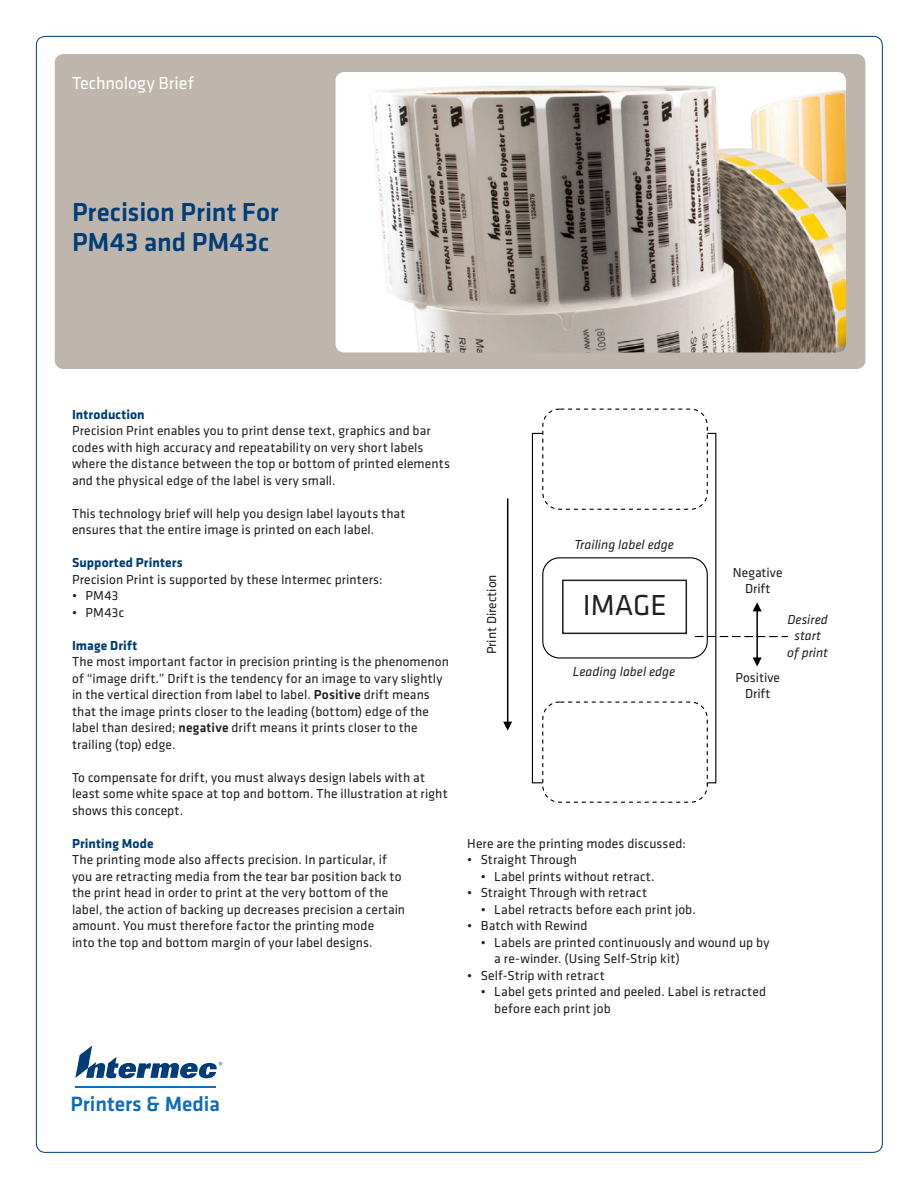
<style>
.page{position:relative;width:918px;height:1188px;background:#fff}
.page>*{position:absolute;margin:0;border:0;box-sizing:border-box;transform-origin:0 0}
.t1{font:30px "Klavika";color:#231f20}
._18_pt_medium__1st_l{font:500 27px/30px "Klavika";color:#003d78}
.t2{font:500 21.45px "Klavika";color:#0f6cb6}
._12_pt__1st_line_ali{font:18px "Klavika";letter-spacing:-.005em;color:#fff}
._9_pt__aligned___BOD{font:13.5px/16.5px "Klavika";letter-spacing:.01em;color:#231f20}
.t3{font:italic 13.5px "Klavika";color:#231f20}
._9_pt_medium__aligne{font:700 13.5px "Klavika";letter-spacing:.01em;color:#003d78}
.s1{font-weight:500}
</style>
<div class="page">
<div style="left:55px;top:54px;width:811px;height:315px;background:#beb6ad;border-radius:9px"></div>
<img style="left:336px;top:72px;width:510px;height:280px">
<svg style="left:75px;top:1045px;width:147px;height:33px"></svg>
<hr style="left:75px;top:1087px;width:141px;height:1px;background:#0f6cb6">
<div style="left:532px;top:433px;width:184px;height:350px;border:1px solid #000"></div>
<div style="left:543px;top:409px;width:164px;height:100px;background:#fff;border-radius:17px"></div>
<div style="left:542px;top:409px;width:166px;height:101px;border:1px dashed #000;border-radius:17px"></div>
<hr style="left:507px;top:499px;width:1px;height:224px;background:#000">
<svg style="left:503px;top:722px;width:9px;height:9px"></svg>
<div style="left:542px;top:557px;width:166px;height:102px;border:1px solid #000;border-radius:17px"></div>
<div style="left:543px;top:702px;width:164px;height:100px;background:#fff;border-radius:17px"></div>
<div style="left:542px;top:702px;width:166px;height:101px;border:1px dashed #000;border-radius:17px"></div>
<svg style="left:695px;top:636px;width:93px;height:1px"></svg>
<hr style="left:756px;top:610px;width:2px;height:27px;background:#000">
<svg style="left:753px;top:602px;width:9px;height:9px"></svg>
<hr style="left:756px;top:637px;width:2px;height:22px;background:#000">
<svg style="left:753px;top:658px;width:9px;height:9px"></svg>
<div style="left:562px;top:580px;width:125px;height:54px;border:2px solid #231f20"></div>
<p class="_12_pt__1st_line_ali" style="left:72px;top:71px;width:124px">Technology Brief</p>
<p class="_18_pt_medium__1st_l" style="left:72px;top:196px;width:208px">Precision Print For<br>PM43 and PM43c</p>
<p class="_9_pt_medium__aligne" style="left:72px;top:404px;width:74px">Introduction</p>
<p class="_9_pt__aligned___BOD" style="left:72px;top:422px;width:380px">Precision Print enables you to print dense text, graphics and bar codes with high accuracy and repeatability on very short labels where the distance between the top or bottom of printed elements and the physical edge of the label is very small.</p>
<p class="_9_pt__aligned___BOD" style="left:72px;top:504px;width:335px">This technology brief will help you design label layouts that ensures that the entire image is printed on each label.</p>
<p class="_9_pt_medium__aligne" style="left:72px;top:553px;width:112px">Supported Printers</p>
<p class="_9_pt__aligned___BOD" style="left:72px;top:570px;width:312px">Precision Print is supported by these Intermec printers:</p>
<p class="_9_pt__aligned___BOD" style="left:72px;top:587px;width:48px">• PM43</p>
<p class="_9_pt__aligned___BOD" style="left:72px;top:603px;width:54px">• PM43c</p>
<p class="_9_pt_medium__aligne" style="left:72px;top:635px;width:67px">Image Drift</p>
<p class="_9_pt__aligned___BOD" style="left:72px;top:653px;width:378px">The most important factor in precision printing is the phenomenon of “image drift.” Drift is the tendency for an image to vary slightly in the vertical direction from label to label. <span class="s1">Positive</span> drift means that the image prints closer to the leading (bottom) edge of the label than desired; <span class="s1">negative</span> drift means it prints closer to the trailing (top) edge.</p>
<p class="_9_pt__aligned___BOD" style="left:72px;top:768px;width:377px">To compensate for drift, you must always design labels with at least some white space at top and bottom. The illustration at right shows this concept.</p>
<p class="_9_pt_medium__aligne" style="left:72px;top:833px;width:83px">Printing Mode</p>
<p class="_9_pt__aligned___BOD" style="left:72px;top:851px;width:335px">The printing mode also affects precision. In particular, if you are retracting media from the tear bar position back to the print head in order to print at the very bottom of the label, the action of backing up decreases precision a certain amount. You must therefore factor the printing mode<br>into the top and bottom margin of your label designs.</p>
<p class="_9_pt__aligned___BOD" style="left:483px;top:654px;width:81px;rotate:-90deg">Print Direction</p>
<p class="t3" style="left:574px;top:536px;width:101px">Trailing label edge</p>
<p class="t1" style="left:583px;top:586px;width:86px">IMAGE</p>
<p class="t3" style="left:573px;top:663px;width:104px">Leading label edge</p>
<p class="_9_pt__aligned___BOD" style="left:733px;top:564px;width:51px">Negative</p>
<p class="_9_pt__aligned___BOD" style="left:745px;top:580px;width:27px">Drift</p>
<p class="_9_pt__aligned___BOD" style="left:736px;top:669px;width:46px">Positive</p>
<p class="_9_pt__aligned___BOD" style="left:745px;top:685px;width:27px">Drift</p>
<p class="t3" style="left:788px;top:611px;width:42px">Desired</p>
<p class="t3" style="left:794px;top:627px;width:28px">start</p>
<p class="t3" style="left:787px;top:644px;width:42px">of print</p>
<p class="_9_pt__aligned___BOD" style="left:467px;top:834px;width:220px">Here are the printing modes discussed:</p>
<p class="_9_pt__aligned___BOD" style="left:467px;top:851px;width:111px">• Straight Through</p>
<p class="_9_pt__aligned___BOD" style="left:481px;top:867px;width:175px">• Label prints without retract.</p>
<p class="_9_pt__aligned___BOD" style="left:467px;top:884px;width:181px">• Straight Through with retract</p>
<p class="_9_pt__aligned___BOD" style="left:481px;top:900px;width:217px">• Label retracts before each print job.</p>
<p class="_9_pt__aligned___BOD" style="left:467px;top:917px;width:122px">• Batch with Rewind</p>
<p class="_9_pt__aligned___BOD" style="left:481px;top:933px;width:290px">• Labels are printed continuously and wound up by</p>
<p class="_9_pt__aligned___BOD" style="left:494px;top:950px;width:187px">a re-winder. (Using Self-Strip kit)</p>
<p class="_9_pt__aligned___BOD" style="left:467px;top:966px;width:139px">• Self-Strip with retract</p>
<p class="_9_pt__aligned___BOD" style="left:481px;top:983px;width:287px">• Label gets printed and peeled. Label is retracted</p>
<p class="_9_pt__aligned___BOD" style="left:494px;top:999px;width:118px">before each print job</p>
<h3 class="t2" style="left:70px;top:1090px;width:151px">Printers &amp; Media</h3>
</div>
